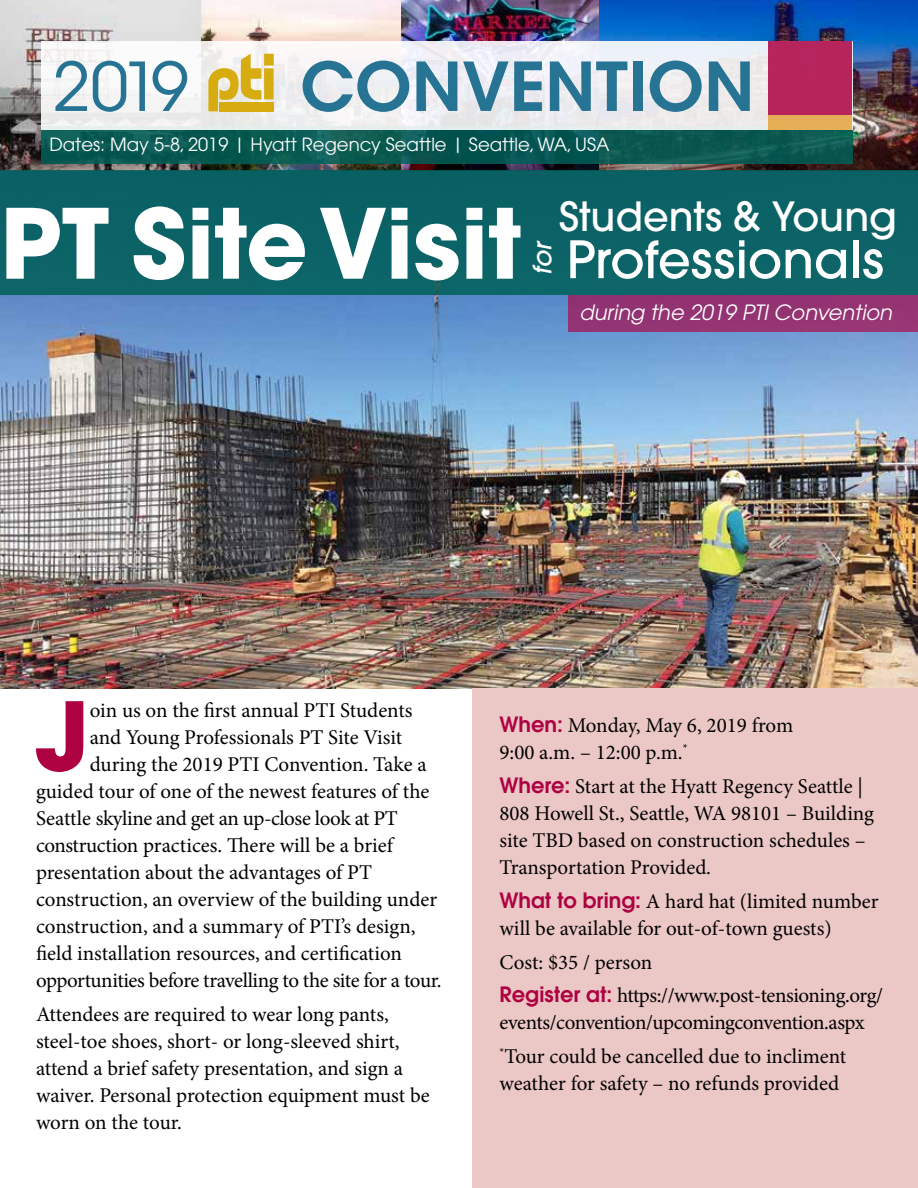
<style>
.page{position:relative;width:918px;height:1188px;background:#fff}
.page>*{position:absolute;margin:0;border:0;box-sizing:border-box;transform-origin:0 0}
.t1{font:700 95.85px "Avant Garde";color:#fff}
.t2{font:700 93.9px "Avant Garde";color:#ad0142}
.t3{font:600 66.9px "ITC Avant Garde Std";color:#277394}
.t4{font:66.9px "ITC Avant Garde Std";color:#277394}
.t5{font:500 51.15px "Avant Garde";color:#fff}
.t6{font:500 40.05px "Avant Garde";color:#fff}
.t7{font:italic 500 25.5px "Avant Garde";color:#fff}
.t8{font:21px/27px "Minion Pro";letter-spacing:-.005em;color:#000}
.t9{font:21px "Minion Pro";letter-spacing:-.025em;color:#000}
.t10{font:italic 21px "Avant Garde";color:#fff}
.t11{font:18.15px "Avant Garde";color:#fff}
.s1{font-family:"Avant Garde";font-weight:600;color:#ad0142}
</style>
<div class="page">
<img style="left:0;top:170px;width:918px;height:518px">
<div style="left:472px;top:688px;width:446px;height:500px;background:#ebc7c6"></div>
<img style="left:0;top:0;width:918px;height:170px">
<svg style="left:41px;top:129px;width:811px;height:34px;background:#105d56"></svg>
<div style="left:41px;top:41px;width:811px;height:88px;background:linear-gradient(to bottom,#f5f5fa,#ecebeb)"></div>
<svg style="left:208px;top:54px;width:53px;height:57px"></svg>
<div style="left:264px;top:54px;width:10px;height:12px;background:#d7ac11"></div>
<div style="left:264px;top:68px;width:10px;height:31px;background:#d7ac11"></div>
<div style="left:219px;top:102px;width:55px;height:9px;background:#d7ac11"></div>
<div style="left:768px;top:41px;width:84px;height:74px;background:#b6245b"></div>
<div style="left:768px;top:115px;width:84px;height:14px;background:#e5ae56"></div>
<div style="left:0;top:171px;width:918px;height:124px;background:#0b6266"></div>
<div style="left:569px;top:295px;width:349px;height:37px;background:#933372"></div>
<h3 class="t4" style="left:52px;top:46px;width:139px">2019</h3>
<h3 class="t3" style="left:300px;top:44px;width:456px">CONVENTION</h3>
<p class="t11" style="left:49px;top:134px;width:562px">Dates: May 5-8, 2019 | Hyatt Regency Seattle | Seattle, WA, USA</p>
<h1 class="t1" style="left:0;top:181px;width:523px">PT Site Visit</h1>
<h3 class="t6" style="left:559px;top:192px;width:339px">Students &amp; Young</h3>
<p class="t7" style="left:527px;top:275px;width:36px;rotate:-90deg">for</p>
<h3 class="t5" style="left:567px;top:228px;width:318px">Professionals</h3>
<p class="t10" style="left:579px;top:300px;width:314px">during the 2019 PTI Convention</p>
<h2 class="t2" style="left:35px;top:675px;width:56px">J</h2>
<p class="t8" style="left:90px;top:697px;width:324px">oin us on the first annual PTI Students</p>
<p class="t8" style="left:90px;top:724px;width:314px">and Young Professionals PT Site Visit</p>
<p class="t8" style="left:90px;top:751px;width:339px">during the 2019 PTI Convention. Take a</p>
<p class="t8" style="left:36px;top:778px;width:395px">guided tour of one of the newest features of the</p>
<p class="t8" style="left:36px;top:805px;width:363px">Seattle skyline and get an up-close look at PT</p>
<p class="t8" style="left:36px;top:832px;width:359px">construction practices. There will be a brief</p>
<p class="t8" style="left:36px;top:859px;width:338px">presentation about the advantages of PT</p>
<p class="t8" style="left:36px;top:886px;width:403px">construction, an overview of the building under</p>
<p class="t8" style="left:36px;top:913px;width:381px">construction, and a summary of PTI’s design,</p>
<p class="t8" style="left:36px;top:940px;width:367px">field installation resources, and certification</p>
<p class="t9" style="left:36px;top:966px;width:407px">opportunities before travelling to the site for a tour.</p>
<p class="t8" style="left:36px;top:1000px;width:395px">Attendees are required to wear long pants, steel-toe shoes, short- or long-sleeved shirt, attend a brief safety presentation, and sign a waiver. Personal protection equipment must be worn on the tour.</p>
<p class="t8" style="left:500px;top:712px;width:295px"><span class="s1">When:</span> Monday, May 6, 2019 from<br>9:00 a.m. – 12:00 p.m.<sup>*</sup></p>
<p class="t8" style="left:500px;top:773px;width:376px"><span class="s1">Where:</span> Start at the Hyatt Regency Seattle | 808 Howell St., Seattle, WA 98101 – Building site TBD based on construction schedules – Transportation Provided.</p>
<p class="t8" style="left:500px;top:888px;width:381px"><span class="s1">What to bring:</span> A hard hat (limited number will be available for out-of-town guests)</p>
<p class="t8" style="left:500px;top:945px;width:385px;line-height:33.8px">Cost: $35 / person<br><span class="s1">Register at:</span> https://www.post-tensioning.org/</p>
<p class="t8" style="left:500px;top:1006px;width:367px;line-height:33.8px">events/convention/upcomingconvention.aspx <sup>*</sup>Tour could be cancelled due to incliment</p>
<p class="t8" style="left:499px;top:1070px;width:341px">weather for safety – no refunds provided</p>
</div>
